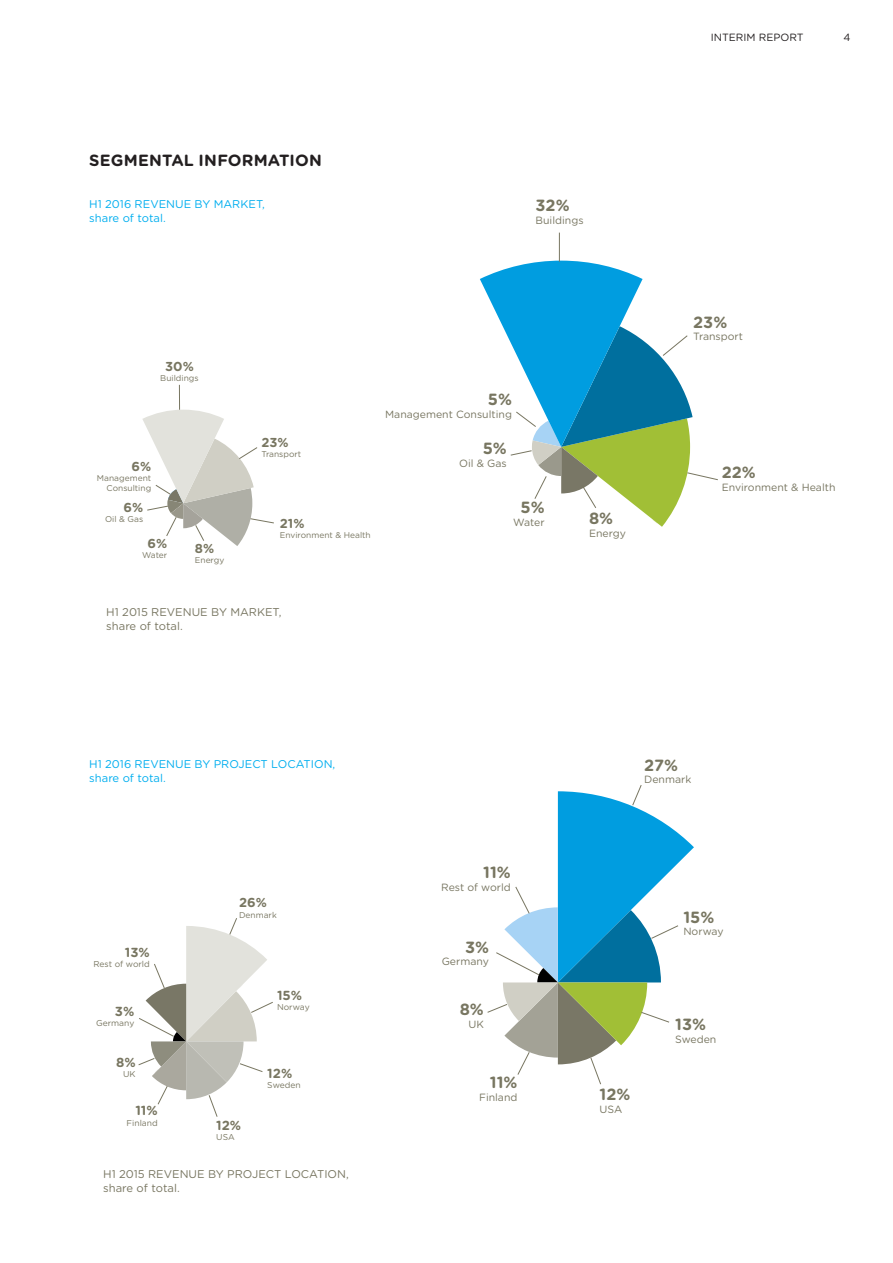
<style>
.page{position:relative;width:893px;height:1263px;background:#fff}
.page>*{position:absolute;margin:0;border:0;box-sizing:border-box;transform-origin:0 0}
.revenue_pie_numbers{font:700 16.2px "Gotham Rounded";color:#787661}
.Header_1{font:700 16.2px "Gotham Rounded";letter-spacing:.01em;color:#231f20}
.revenue_pie_numbers-2{font:700 13.2px "Gotham Rounded";color:#787661}
.revenue_pie_numbers-3{font:700 12.9px "Gotham Rounded";color:#787661}
.t1{font:11.25px "Gotham Rounded";color:#00aeef}
.t2{font:11.25px "Gotham Rounded";color:#787661}
.revenue_pie_numbers-4{font:10.5px "Gotham Rounded";color:#787661}
.t3{font:10.5px "Gotham Rounded";color:#231f20}
.revenue_pie_numbers-5{font:8.55px "Gotham Rounded";color:#787661}
.revenue_pie_numbers-6{font:8.4px "Gotham Rounded";color:#787661}
</style>
<div class="page">
<svg style="left:480px;top:233px;width:238px;height:294px"></svg>
<svg style="left:142px;top:385px;width:132px;height:161px"></svg>
<svg style="left:487px;top:785px;width:207px;height:300px"></svg>
<svg style="left:138px;top:918px;width:135px;height:199px"></svg>
<p class="Header_1" style="left:89px;top:150px;width:234px">SEGMENTAL INFORMATION</p>
<p class="t1" style="left:89px;top:197px;width:177px">H1 2016 REVENUE BY MARKET,</p>
<p class="t1" style="left:89px;top:211px;width:78px">share of total.</p>
<p class="revenue_pie_numbers" style="left:536px;top:195px;width:36px">32%</p>
<p class="revenue_pie_numbers-4" style="left:536px;top:213px;width:49px">Buildings</p>
<p class="revenue_pie_numbers-3" style="left:165px;top:358px;width:30px">30%</p>
<p class="revenue_pie_numbers-6" style="left:160px;top:373px;width:40px">Buildings</p>
<p class="revenue_pie_numbers-3" style="left:132px;top:459px;width:21px">6%</p>
<p class="revenue_pie_numbers-6" style="left:97px;top:473px;width:56px">Management</p>
<p class="revenue_pie_numbers-6" style="left:107px;top:483px;width:46px">Consulting</p>
<p class="revenue_pie_numbers-3" style="left:124px;top:499px;width:21px">6%</p>
<p class="revenue_pie_numbers-6" style="left:105px;top:514px;width:40px">Oil &amp; Gas</p>
<p class="revenue_pie_numbers-3" style="left:148px;top:536px;width:21px">6%</p>
<p class="revenue_pie_numbers-6" style="left:142px;top:550px;width:27px">Water</p>
<p class="revenue_pie_numbers-3" style="left:195px;top:541px;width:21px">8%</p>
<p class="revenue_pie_numbers-6" style="left:195px;top:555px;width:31px">Energy</p>
<p class="revenue_pie_numbers-3" style="left:261px;top:435px;width:29px">23%</p>
<p class="revenue_pie_numbers-6" style="left:261px;top:449px;width:41px">Transport</p>
<p class="revenue_pie_numbers-3" style="left:280px;top:516px;width:26px">21%</p>
<p class="revenue_pie_numbers-6" style="left:280px;top:530px;width:93px">Environment &amp; Health</p>
<p class="revenue_pie_numbers" style="left:488px;top:390px;width:26px">5%</p>
<p class="revenue_pie_numbers-4" style="left:385px;top:408px;width:128px">Management Consulting</p>
<p class="revenue_pie_numbers" style="left:483px;top:439px;width:26px">5%</p>
<p class="revenue_pie_numbers-4" style="left:459px;top:457px;width:49px">Oil &amp; Gas</p>
<p class="revenue_pie_numbers" style="left:521px;top:498px;width:26px">5%</p>
<p class="revenue_pie_numbers-4" style="left:513px;top:516px;width:33px">Water</p>
<p class="t2" style="left:106px;top:605px;width:177px">H1 2015 REVENUE BY MARKET,</p>
<p class="t2" style="left:106px;top:619px;width:78px">share of total.</p>
<p class="revenue_pie_numbers" style="left:589px;top:509px;width:26px">8%</p>
<p class="revenue_pie_numbers-4" style="left:589px;top:527px;width:38px">Energy</p>
<p class="t3" style="left:711px;top:31px;width:94px">INTERIM REPORT</p>
<p class="t3" style="left:843px;top:31px;width:9px">4</p>
<p class="revenue_pie_numbers" style="left:693px;top:312px;width:36px">23%</p>
<p class="revenue_pie_numbers-4" style="left:693px;top:330px;width:51px">Transport</p>
<p class="revenue_pie_numbers" style="left:722px;top:463px;width:36px">22%</p>
<p class="revenue_pie_numbers-4" style="left:722px;top:481px;width:115px">Environment &amp; Health</p>
<p class="t1" style="left:89px;top:757px;width:248px">H1 2016 REVENUE BY PROJECT LOCATION,</p>
<p class="t1" style="left:89px;top:771px;width:78px">share of total.</p>
<p class="revenue_pie_numbers-2" style="left:125px;top:944px;width:26px">13%</p>
<p class="revenue_pie_numbers-5" style="left:93px;top:959px;width:58px">Rest of world</p>
<p class="revenue_pie_numbers-2" style="left:115px;top:1003px;width:21px">3%</p>
<p class="revenue_pie_numbers-5" style="left:96px;top:1018px;width:40px">Germany</p>
<p class="revenue_pie_numbers-2" style="left:116px;top:1054px;width:21px">8%</p>
<p class="revenue_pie_numbers-5" style="left:123px;top:1069px;width:14px">UK</p>
<p class="revenue_pie_numbers-2" style="left:135px;top:1103px;width:24px">11%</p>
<p class="revenue_pie_numbers-5" style="left:127px;top:1117px;width:33px">Finland</p>
<p class="revenue_pie_numbers-3" style="left:239px;top:895px;width:29px">26%</p>
<p class="revenue_pie_numbers-6" style="left:239px;top:909px;width:39px">Denmark</p>
<p class="revenue_pie_numbers-2" style="left:277px;top:987px;width:27px">15%</p>
<p class="revenue_pie_numbers-5" style="left:277px;top:1002px;width:34px">Norway</p>
<p class="revenue_pie_numbers-2" style="left:216px;top:1117px;width:27px">12%</p>
<p class="revenue_pie_numbers-5" style="left:216px;top:1132px;width:20px">USA</p>
<p class="revenue_pie_numbers-2" style="left:267px;top:1065px;width:27px">12%</p>
<p class="revenue_pie_numbers-5" style="left:267px;top:1080px;width:35px">Sweden</p>
<p class="t2" style="left:103px;top:1167px;width:247px">H1 2015 REVENUE BY PROJECT LOCATION,</p>
<p class="t2" style="left:103px;top:1181px;width:78px">share of total.</p>
<p class="revenue_pie_numbers" style="left:483px;top:863px;width:29px">11%</p>
<p class="revenue_pie_numbers-4" style="left:441px;top:881px;width:71px">Rest of world</p>
<p class="revenue_pie_numbers" style="left:465px;top:937px;width:25px">3%</p>
<p class="revenue_pie_numbers-4" style="left:442px;top:955px;width:49px">Germany</p>
<p class="revenue_pie_numbers" style="left:460px;top:1000px;width:26px">8%</p>
<p class="revenue_pie_numbers-4" style="left:468px;top:1018px;width:17px">UK</p>
<p class="revenue_pie_numbers" style="left:490px;top:1073px;width:29px">11%</p>
<p class="revenue_pie_numbers-4" style="left:479px;top:1091px;width:40px">Finland</p>
<p class="revenue_pie_numbers" style="left:644px;top:755px;width:35px">27%</p>
<p class="revenue_pie_numbers-4" style="left:644px;top:773px;width:49px">Denmark</p>
<p class="revenue_pie_numbers" style="left:600px;top:1085px;width:32px">12%</p>
<p class="revenue_pie_numbers-4" style="left:600px;top:1103px;width:24px">USA</p>
<p class="revenue_pie_numbers" style="left:683px;top:907px;width:32px">15%</p>
<p class="revenue_pie_numbers-4" style="left:683px;top:925px;width:42px">Norway</p>
<p class="revenue_pie_numbers" style="left:675px;top:1015px;width:32px">13%</p>
<p class="revenue_pie_numbers-4" style="left:675px;top:1033px;width:43px">Sweden</p>
</div>
